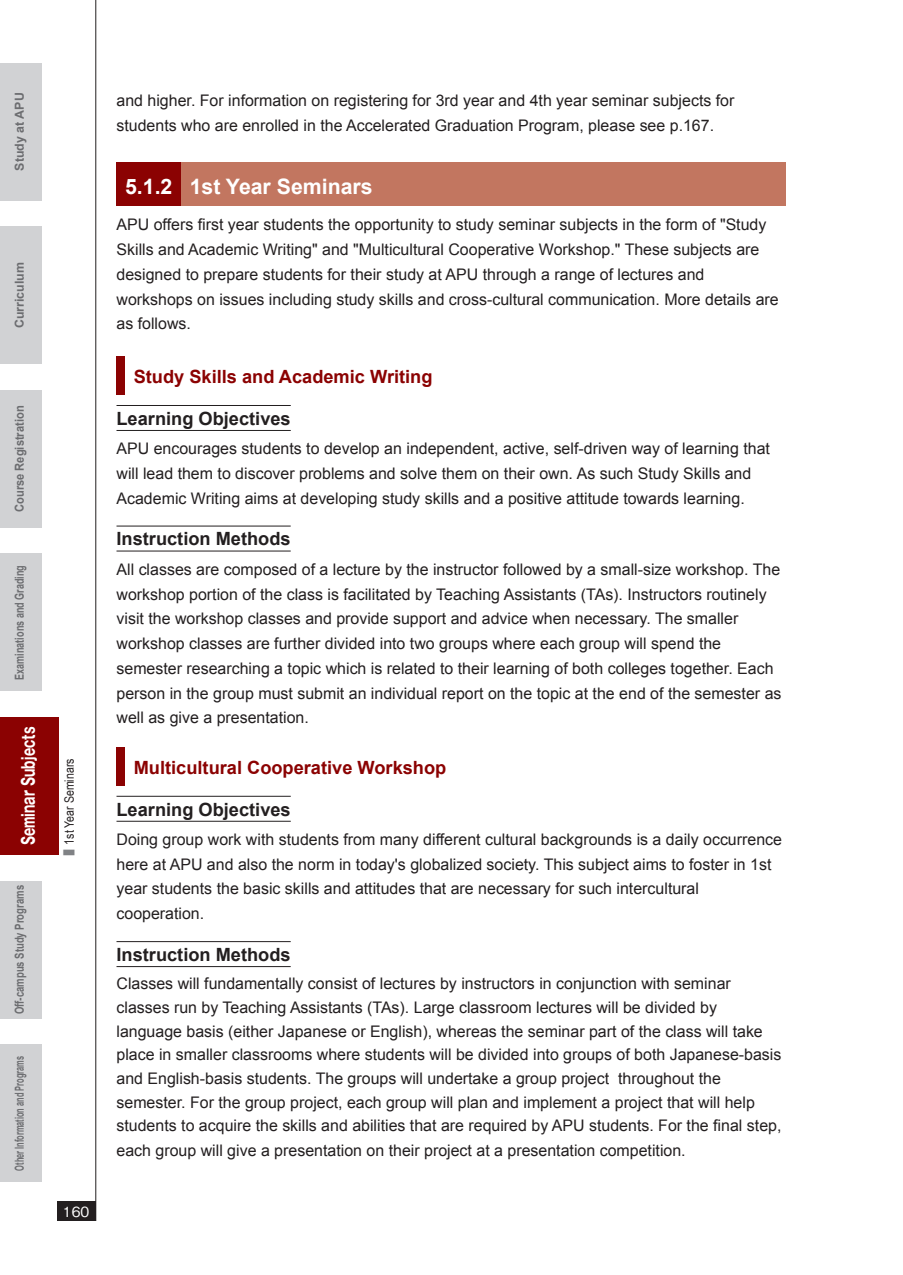
<style>
.page{position:relative;width:903px;height:1275px;background:#fff}
.page>*{position:absolute;margin:0;border:0;box-sizing:border-box;transform-origin:0 0}
.t1{font:700 21.35px "Arial";color:#fff}
.t2{font:700 18.2px "Arial";color:#231f20}
.t3{font:700 18.2px "Arial";color:#8b0202}
.t4{font:700 17.15px "Gothic MB101 Pro";color:#fff;scale:.7 1}
.t5{font:15.92px/24.7px "Arial";color:#231f20}
.t6{font:500 14px "Gothic BBB Pro";color:#fff}
.t7{font:12.95px "Arial Narrow";color:#231f20}
.t8{font:700 12.42px "Arial";color:#6c6d70;scale:.6 1}
.t9{font:700 12.42px "Arial";color:#6c6d70;scale:.77 1}
.t10{font:700 12.42px "Arial";color:#6c6d70;scale:.73 1}
.t11{font:700 12.42px "Arial";color:#6c6d70}
.t12{font:700 12.42px "Arial";color:#6c6d70;scale:.9 1}
.t13{font:500 6.48px "Gothic BBB Pro";color:#808285;scale:2 1}
</style>
<div class="page">
<hr style="left:95px;top:0;width:1px;height:1221px;background:#231f20">
<div style="left:57px;top:1202px;width:39px;height:19px;background:#231f20"></div>
<div style="left:0;top:226px;width:41px;height:138px;background:#d1d2d4"></div>
<div style="left:0;top:390px;width:41px;height:138px;background:#d1d2d4"></div>
<div style="left:0;top:553px;width:41px;height:138px;background:#d1d2d4"></div>
<div style="left:0;top:881px;width:41px;height:138px;background:#d1d2d4"></div>
<div style="left:0;top:1044px;width:41px;height:138px;background:#d1d2d4"></div>
<div style="left:0;top:63px;width:41px;height:137px;background:#d1d2d4"></div>
<div style="left:0;top:717px;width:58px;height:138px;background:#8b0202"></div>
<hr style="left:116px;top:430px;width:175px;height:1px;background:#231f20">
<hr style="left:116px;top:551px;width:175px;height:1px;background:#231f20">
<hr style="left:116px;top:821px;width:175px;height:1px;background:#231f20">
<hr style="left:116px;top:966px;width:175px;height:1px;background:#231f20">
<div style="left:116px;top:162px;width:65px;height:43px;background:#8b0202"></div>
<div style="left:181px;top:162px;width:604px;height:43px;background:#c27660"></div>
<div style="left:116px;top:356px;width:9px;height:39px;background:#8b0202"></div>
<hr style="left:116px;top:405px;width:175px;height:1px;background:#231f20">
<hr style="left:116px;top:526px;width:175px;height:1px;background:#231f20">
<div style="left:116px;top:747px;width:9px;height:39px;background:#8b0202"></div>
<hr style="left:116px;top:796px;width:175px;height:1px;background:#231f20">
<hr style="left:116px;top:941px;width:175px;height:1px;background:#231f20">
<p class="t11" style="left:11px;top:170px;width:79px;rotate:-90deg">Study at APU</p>
<p class="t11" style="left:11px;top:328px;width:68px;rotate:-90deg">Curriculum</p>
<p class="t12" style="left:11px;top:512px;width:120px;rotate:-90deg">Course Registration</p>
<p class="t10" style="left:11px;top:680px;width:158px;rotate:-90deg">Examinations and Grading</p>
<p class="t4" style="left:14px;top:845px;width:171px;rotate:-90deg">Seminar Subjects</p>
<p class="t9" style="left:11px;top:1014px;width:169px;rotate:-90deg">Off-campus Study Programs</p>
<p class="t8" style="left:11px;top:1171px;width:193px;rotate:-90deg">Other Information and Programs</p>
<p class="t7" style="left:60px;top:845px;width:87px;rotate:-90deg">1st Year Seminars</p>
<p class="t13" style="left:76px;top:857px;width:8px;rotate:-180deg">■</p>
<p class="t6" style="left:63px;top:1200px;width:28px">160</p>
<p class="t5" style="left:116px;top:89px;width:619px">and higher. For information on registering for 3rd year and 4th year seminar subjects for students who are enrolled in the Accelerated Graduation Program, please see p.167.</p>
<h1 class="t1" style="left:125px;top:172px;width:249px">5.1.2 1st Year Seminars</h1>
<p class="t5" style="left:116px;top:212px;width:664px">APU offers first year students the opportunity to study seminar subjects in the form of "Study Skills and Academic Writing" and "Multicultural Cooperative Workshop." These subjects are designed to prepare students for their study at APU through a range of lectures and workshops on issues including study skills and cross-cultural communication. More details are as follows.</p>
<p class="t3" style="left:134px;top:365px;width:300px">Study Skills and Academic Writing</p>
<p class="t2" style="left:116px;top:406px;width:176px">Learning Objectives</p>
<p class="t5" style="left:116px;top:436px;width:655px">APU encourages students to develop an independent, active, self-driven way of learning that will lead them to discover problems and solve them on their own. As such Study Skills and<br>Academic Writing aims at developing study skills and a positive attitude towards learning.</p>
<p class="t2" style="left:116px;top:527px;width:176px">Instruction Methods</p>
<p class="t5" style="left:116px;top:557px;width:666px">All classes are composed of a lecture by the instructor followed by a small-size workshop. The workshop portion of the class is facilitated by Teaching Assistants (TAs). Instructors routinely visit the workshop classes and provide support and advice when necessary. The smaller workshop classes are further divided into two groups where each group will spend the semester researching a topic which is related to their learning of both colleges together. Each person in the group must submit an individual report on the topic at the end of the semester as well as give a presentation.</p>
<p class="t3" style="left:134px;top:755px;width:314px">Multicultural Cooperative Workshop</p>
<p class="t2" style="left:116px;top:797px;width:176px">Learning Objectives</p>
<p class="t5" style="left:116px;top:827px;width:667px">Doing group work with students from many different cultural backgrounds is a daily occurrence here at APU and also the norm in today's globalized society. This subject aims to foster in 1st year students the basic skills and attitudes that are necessary for such intercultural cooperation.</p>
<p class="t2" style="left:116px;top:942px;width:176px">Instruction Methods</p>
<p class="t5" style="left:116px;top:972px;width:666px;line-height:23.8px">Classes will fundamentally consist of lectures by instructors in conjunction with seminar classes run by Teaching Assistants (TAs). Large classroom lectures will be divided by language basis (either Japanese or English), whereas the seminar part of the class will take place in smaller classrooms where students will be divided into groups of both Japanese-basis and English-basis students. The groups will undertake a group project throughout the semester. For the group project, each group will plan and implement a project that will help students to acquire the skills and abilities that are required by APU students. For the final step, each group will give a presentation on their project at a presentation competition.</p>
</div>
